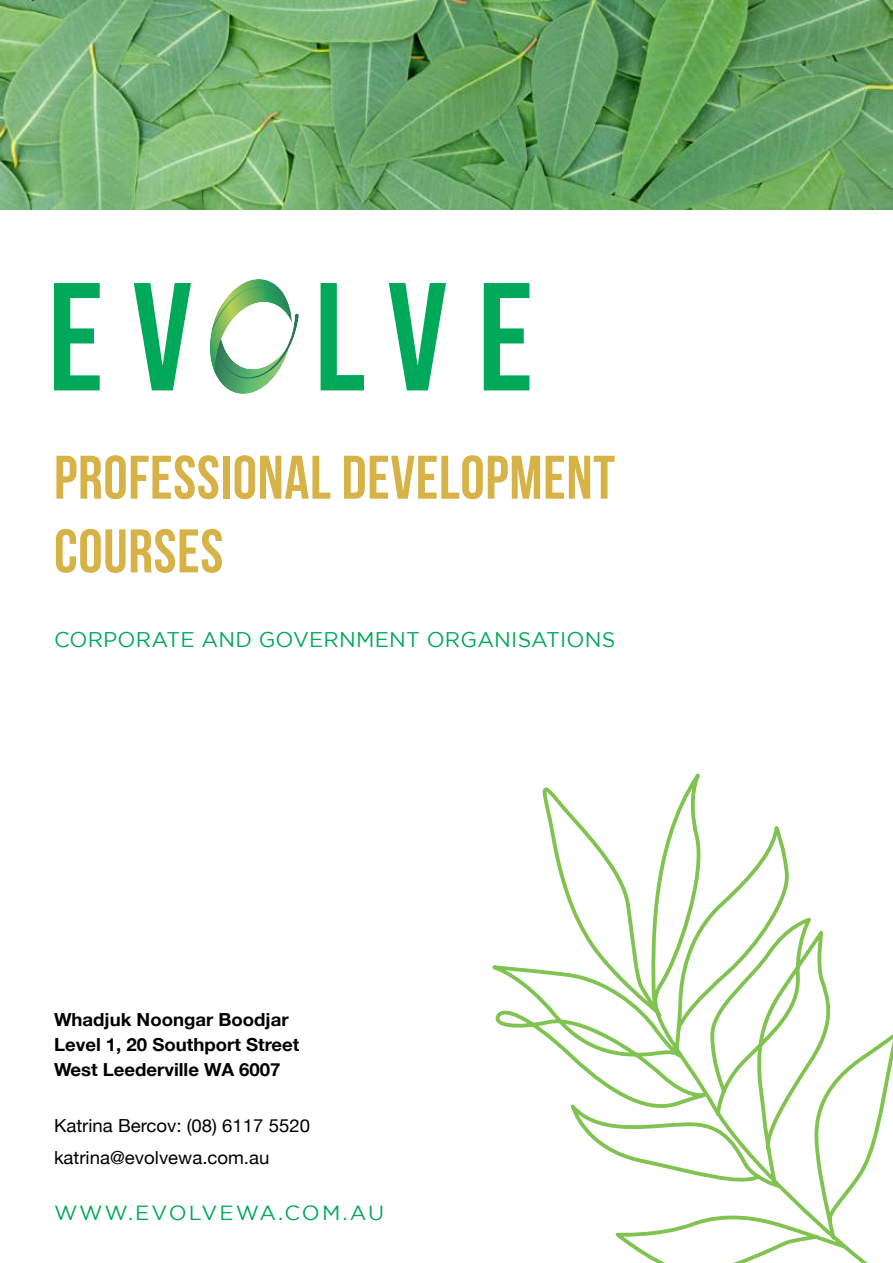
<style>
.page{position:relative;width:893px;height:1263px;background:#fff}
.page>*{position:absolute;margin:0;border:0;box-sizing:border-box;transform-origin:0 0}
.t1{font:700 61.35px/73.7px "Bebas Neue";letter-spacing:.01em;color:#d6b247}
.t2{font:21.15px "Gotham";letter-spacing:.01em;color:#00a959}
.t3{font:20.55px "Gotham";letter-spacing:.09em;color:#00a959}
.t4{font:700 18px/24.9px "Helvetica Neue";color:#000}
.t5{font:18px/31.5px "Helvetica Neue";color:#000}
</style>
<div class="page">
<img style="left:0;top:0;width:893px;height:210px">
<svg style="left:54px;top:283px;width:46px;height:107px"></svg>
<svg style="left:134px;top:283px;width:57px;height:107px"></svg>
<svg style="left:321px;top:283px;width:43px;height:107px"></svg>
<svg style="left:389px;top:283px;width:57px;height:107px"></svg>
<svg style="left:484px;top:283px;width:45px;height:107px"></svg>
<img style="left:215px;top:373px;width:57px;height:21px">
<img style="left:216px;top:313px;width:83px;height:66px">
<img style="left:210px;top:279px;width:82px;height:94px">
<img style="left:211px;top:287px;width:81px;height:47px">
<svg style="left:492px;top:773px;width:401px;height:490px"></svg>
<h1 class="t1" style="left:54px;top:441px;width:563px">PROFESSIONAL DEVELOPMENT<br>COURSES</h1>
<p class="t2" style="left:54px;top:632px;width:563px">CORPORATE AND GOVERNMENT ORGANISATIONS</p>
<p class="t4" style="left:54px;top:1009px;width:247px">Whadjuk Noongar Boodjar<br>Level 1, 20 Southport Street<br>West Leederville WA 6007</p>
<p class="t5" style="left:54px;top:1111px;width:258px">Katrina Bercov: (08) 6117 5520 katrina@evolvewa.com.au</p>
<p class="t3" style="left:54px;top:1206px;width:332px">WWW.EVOLVEWA.COM.AU</p>
</div>
